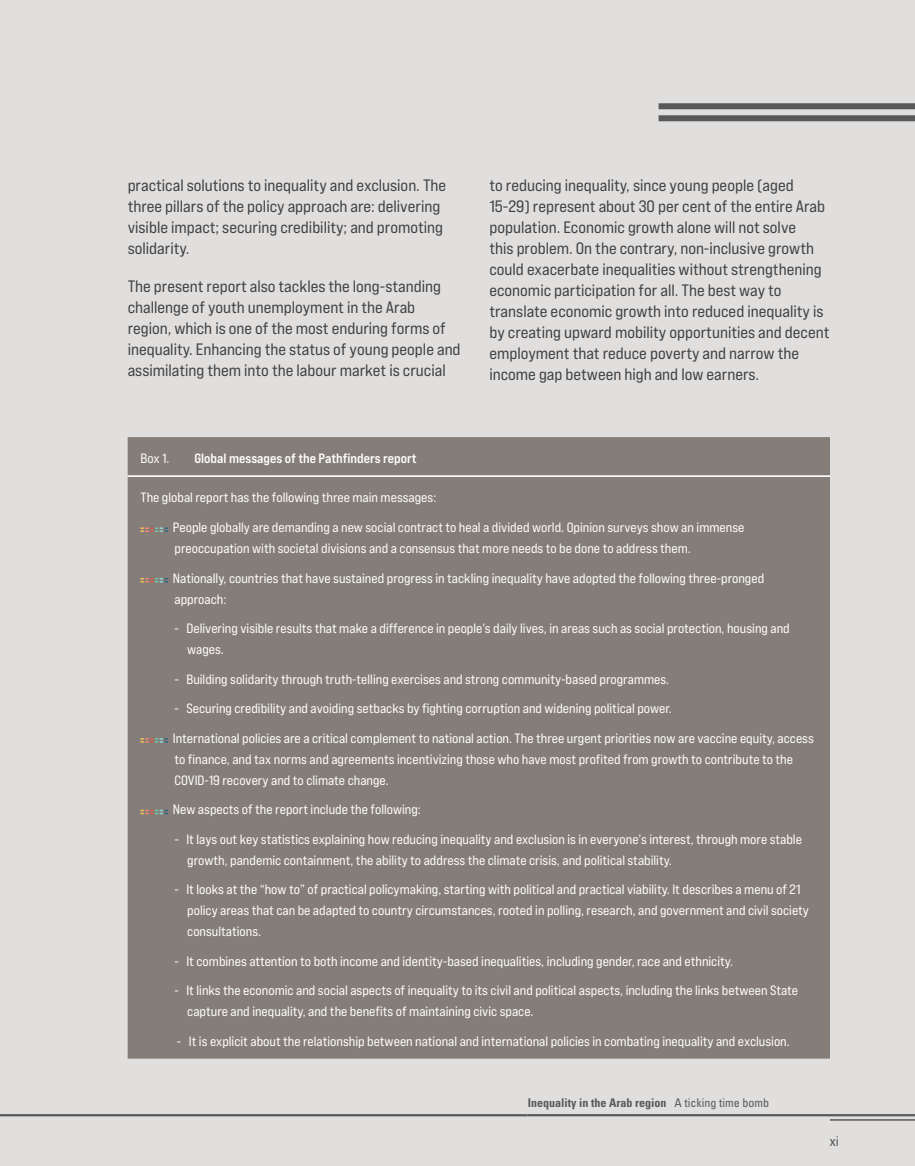
<style>
.page{position:relative;width:915px;height:1166px;background:#fff}
.page>*{position:absolute;margin:0;border:0;box-sizing:border-box;transform-origin:0 0}
.Body-E{font:16.5px/21px "Bebas Neue Pro Exp Rg";color:#414042}
.BOX-Text-EN{font:13.5px/21px "Bebas Neue Pro Exp Rg";color:#fff}
.BOX_title-En{font:13.5px "Bebas Neue Pro Exp Bd";color:#fff}
.BOX_title-En-2{font:13.5px "Bebas Neue Pro Exp Rg";color:#fff}
.t1{font:condensed 13.5px "Univers LT Std";color:#58595b}
.t2{font:700 condensed 12px "Univers LT Std";color:#58595b}
.s1{font-weight:400}
</style>
<div class="page">
<div style="left:0;top:0;width:914px;height:1165px;background:#e0dfdd"></div>
<hr style="left:527px;top:1113px;width:387px;height:2px;background:#58595b">
<hr style="left:0;top:1113px;width:527px;height:2px;background:#58595b">
<hr style="left:829px;top:1118px;width:85px;height:2px;background:#58595b">
<div style="left:658px;top:103px;width:256px;height:6px;background:#58595b"></div>
<div style="left:658px;top:115px;width:256px;height:6px;background:#58595b"></div>
<div style="left:128px;top:437px;width:701px;height:621px;background:#857e78"></div>
<hr style="left:128px;top:475px;width:701px;height:1px;background:#fff">
<hr style="left:128px;top:476px;width:701px;height:1px;background:#fff">
<svg style="left:140px;top:527px;width:28px;height:5px"></svg>
<svg style="left:140px;top:578px;width:28px;height:4px"></svg>
<svg style="left:140px;top:738px;width:28px;height:4px"></svg>
<svg style="left:140px;top:809px;width:28px;height:5px"></svg>
<p class="Body-E" style="left:128px;top:174px;width:320px">practical solutions to inequality and exclusion. The three pillars of the policy approach are: delivering visible impact; securing credibility; and promoting solidarity.</p>
<p class="Body-E" style="left:128px;top:275px;width:334px">The present report also tackles the long-standing challenge of youth unemployment in the Arab region, which is one of the most enduring forms of inequality. Enhancing the status of young people and assimilating them into the labour market is crucial</p>
<p class="Body-E" style="left:489px;top:174px;width:341px">to reducing inequality, since young people (aged 15-29) represent about 30 per cent of the entire Arab population. Economic growth alone will not solve<br>this problem. On the contrary, non-inclusive growth could exacerbate inequalities without strengthening economic participation for all. The best way to translate economic growth into reduced inequality is by creating upward mobility opportunities and decent employment that reduce poverty and narrow the income gap between high and low earners.</p>
<p class="BOX_title-En-2" style="left:140px;top:450px;width:31px">Box 1.</p>
<p class="BOX_title-En" style="left:194px;top:450px;width:224px">Global messages of the Pathfinders report</p>
<p class="BOX-Text-EN" style="left:140px;top:487px;width:297px">The global report has the following three main messages:</p>
<p class="BOX-Text-EN" style="left:173px;top:516px;width:573px">People globally are demanding a new social contract to heal a divided world. Opinion surveys show an immense preoccupation with societal divisions and a consensus that more needs to be done to address them.</p>
<p class="BOX-Text-EN" style="left:173px;top:567px;width:592px">Nationally, countries that have sustained progress in tackling inequality have adopted the following three-pronged approach:</p>
<p class="BOX-Text-EN" style="left:187px;top:617px;width:604px;text-indent:-13px">- Delivering visible results that make a difference in people’s daily lives, in areas such as social protection, housing and wages.</p>
<p class="BOX-Text-EN" style="left:174px;top:668px;width:496px">- Building solidarity through truth-telling exercises and strong community-based programmes.</p>
<p class="BOX-Text-EN" style="left:174px;top:697px;width:498px">- Securing credibility and avoiding setbacks by fighting corruption and widening political power.</p>
<p class="BOX-Text-EN" style="left:173px;top:727px;width:642px">International policies are a critical complement to national action. The three urgent priorities now are vaccine equity, access to finance, and tax norms and agreements incentivizing those who have most profited from growth to contribute to the<br>COVID-19 recovery and to climate change.</p>
<p class="BOX-Text-EN" style="left:173px;top:798px;width:249px">New aspects of the report include the following:</p>
<p class="BOX-Text-EN" style="left:187px;top:828px;width:616px;text-indent:-13px">- It lays out key statistics explaining how reducing inequality and exclusion is in everyone’s interest, through more stable growth, pandemic containment, the ability to address the climate crisis, and political stability.</p>
<p class="BOX-Text-EN" style="left:187px;top:878px;width:623px;text-indent:-13px">- It looks at the “how to” of practical policymaking, starting with political and practical viability. It describes a menu of 21 policy areas that can be adapted to country circumstances, rooted in polling, research, and government and civil society consultations.</p>
<p class="BOX-Text-EN" style="left:174px;top:950px;width:560px">- It combines attention to both income and identity-based inequalities, including gender, race and ethnicity.</p>
<p class="BOX-Text-EN" style="left:187px;top:979px;width:612px;text-indent:-13px">- It links the economic and social aspects of inequality to its civil and political aspects, including the links between State capture and inequality, and the benefits of maintaining civic space.</p>
<p class="BOX-Text-EN" style="left:177px;top:1030px;width:614px">- It is explicit about the relationship between national and international policies in combating inequality and exclusion.</p>
<p class="t2" style="left:527px;top:1094px;width:243px">Inequality in the Arab region <span class="s1">A ticking time bomb</span></p>
<p class="t1" style="left:829px;top:1132px;width:10px">xi</p>
</div>
